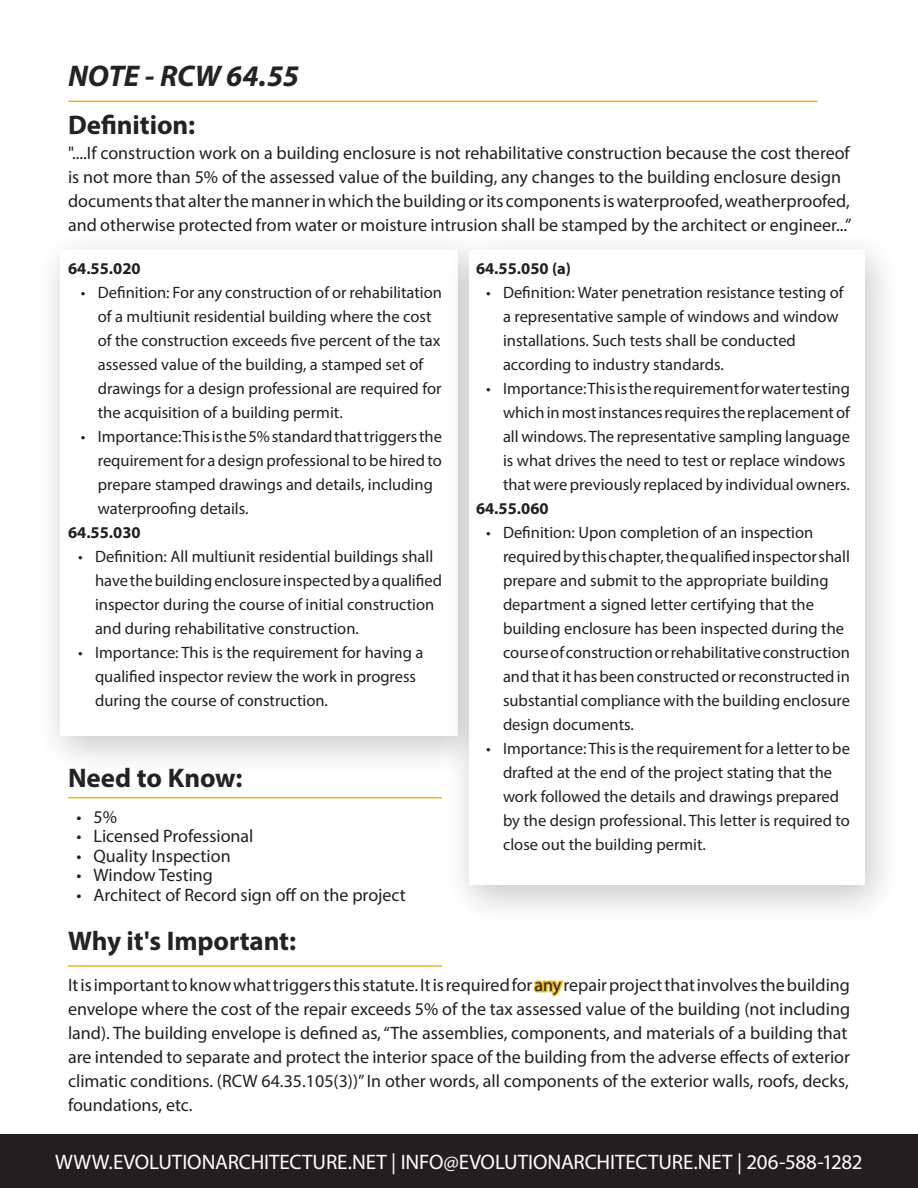
<style>
.page{position:relative;width:918px;height:1188px;background:#fff}
.page>*{position:absolute;margin:0;border:0;box-sizing:border-box;transform-origin:0 0}
.body_text_-_left{font:italic 700 30px "Myriad Pro";letter-spacing:-.01em;color:#232323}
.body_text_-_left-2{font:700 27px "Myriad Pro";letter-spacing:-.005em;color:#232323}
.body_text_-_left-3{font:21px "Myriad Pro";letter-spacing:-.005em;color:#fff}
.t1{font:18px/24px "Myriad Pro";color:#231f20}
.t2{font:16.5px/24px "Myriad Pro";color:#231f20}
.t3{font:700 16.5px "Myriad Pro";color:#231f20}
.s1{color:#edb71e}
</style>
<div class="page">
<div style="left:33px;top:227px;width:463px;height:551px;background:#231f20;opacity:.25"></div>
<div style="left:60px;top:250px;width:398px;height:486px;background:#fff"></div>
<div style="left:442px;top:228px;width:461px;height:699px;background:#231f20;opacity:.25"></div>
<div style="left:469px;top:250px;width:396px;height:635px;background:#fff"></div>
<hr style="left:68px;top:101px;width:750px;height:1px;background:#edb81b">
<hr style="left:917px;top:0;width:1px;height:387px;background:#edb81b">
<div style="left:1px;top:1135px;width:916px;height:52px;background:#231f20"></div>
<div style="left:0;top:1134px;width:918px;height:54px;border:2px solid #231f20"></div>
<hr style="left:68px;top:965px;width:374px;height:2px;background:#edb81b">
<hr style="left:68px;top:797px;width:374px;height:1px;background:#edb81b">
<p class="body_text_-_left" style="left:68px;top:57px;width:233px">NOTE - RCW 64.55</p>
<p class="body_text_-_left-2" style="left:68px;top:107px;width:129px">Definition:</p>
<p class="t1" style="left:68px;top:141px;width:785px">"....If construction work on a building enclosure is not rehabilitative construction because the cost thereof is not more than 5% of the assessed value of the building, any changes to the building enclosure design documents that alter the manner in which the building or its components is waterproofed, weatherproofed, and otherwise protected from water or moisture intrusion shall be stamped by the architect or engineer...”</p>
<p class="t3" style="left:68px;top:257px;width:74px">64.55.020</p>
<p class="t2" style="left:98px;top:280px;width:346px;text-indent:-17px">• Definition: For any construction of or rehabilitation of a multiunit residential building where the cost of the construction exceeds five percent of the tax assessed value of the building, a stamped set of drawings for a design professional are required for the acquisition of a building permit.</p>
<p class="t2" style="left:98px;top:424px;width:346px;text-indent:-17px">• Importance: This is the 5% standard that triggers the requirement for a design professional to be hired to prepare stamped drawings and details, including waterproofing details.</p>
<p class="t3" style="left:68px;top:521px;width:74px">64.55.030</p>
<p class="t2" style="left:95px;top:544px;width:348px;text-indent:-17px">• Definition: All multiunit residential buildings shall have the building enclosure inspected by a qualified inspector during the course of initial construction and during rehabilitative construction.</p>
<p class="t2" style="left:95px;top:640px;width:330px;text-indent:-17px">• Importance: This is the requirement for having a qualified inspector review the work in progress during the course of construction.</p>
<p class="t3" style="left:476px;top:258px;width:97px">64.55.050 (a)</p>
<p class="t2" style="left:503px;top:281px;width:342px;text-indent:-17px">• Definition: Water penetration resistance testing of a representative sample of windows and window installations. Such tests shall be conducted according to industry standards.</p>
<p class="t2" style="left:503px;top:377px;width:348px;text-indent:-17px">• Importance: This is the requirement for water testing which in most instances requires the replacement of all windows. The representative sampling language is what drives the need to test or replace windows that were previously replaced by individual owners.</p>
<p class="t3" style="left:476px;top:498px;width:74px">64.55.060</p>
<p class="t2" style="left:503px;top:521px;width:348px;text-indent:-17px">• Definition: Upon completion of an inspection required by this chapter, the qualified inspector shall prepare and submit to the appropriate building department a signed letter certifying that the building enclosure has been inspected during the course of construction or rehabilitative construction and that it has been constructed or reconstructed in substantial compliance with the building enclosure design documents.</p>
<p class="t2" style="left:503px;top:737px;width:348px;text-indent:-17px">• Importance: This is the requirement for a letter to be drafted at the end of the project stating that the work followed the details and drawings prepared by the design professional. This letter is required to close out the building permit.</p>
<p class="body_text_-_left-2" style="left:68px;top:760px;width:176px">Need to Know:</p>
<p class="t1" style="left:77px;top:804px;width:42px">• 5%</p>
<p class="t1" style="left:77px;top:824px;width:178px">• Licensed Professional</p>
<p class="t1" style="left:77px;top:843px;width:156px">• Quality Inspection</p>
<p class="t1" style="left:77px;top:863px;width:138px">• Window Testing</p>
<p class="t1" style="left:77px;top:882px;width:331px">• Architect of Record sign off on the project</p>
<p class="body_text_-_left-2" style="left:68px;top:924px;width:230px">Why it's Important:</p>
<p class="t1" style="left:68px;top:972px;width:784px">It is important to know what triggers this statute. It is required for <span class="s1">any</span> repair project that involves the building envelope where the cost of the repair exceeds 5% of the tax assessed value of the building (not including land). The building envelope is defined as, “The assemblies, components, and materials of a building that are intended to separate and protect the interior space of the building from the adverse effects of exterior climatic conditions. (RCW 64.35.105(3))” In other words, all components of the exterior walls, roofs, decks, foundations, etc.</p>
<p class="body_text_-_left-3" style="left:55px;top:1149px;width:809px">WWW.EVOLUTIONARCHITECTURE.NET | INFO@EVOLUTIONARCHITECTURE.NET | 206-588-1282</p>
</div>
